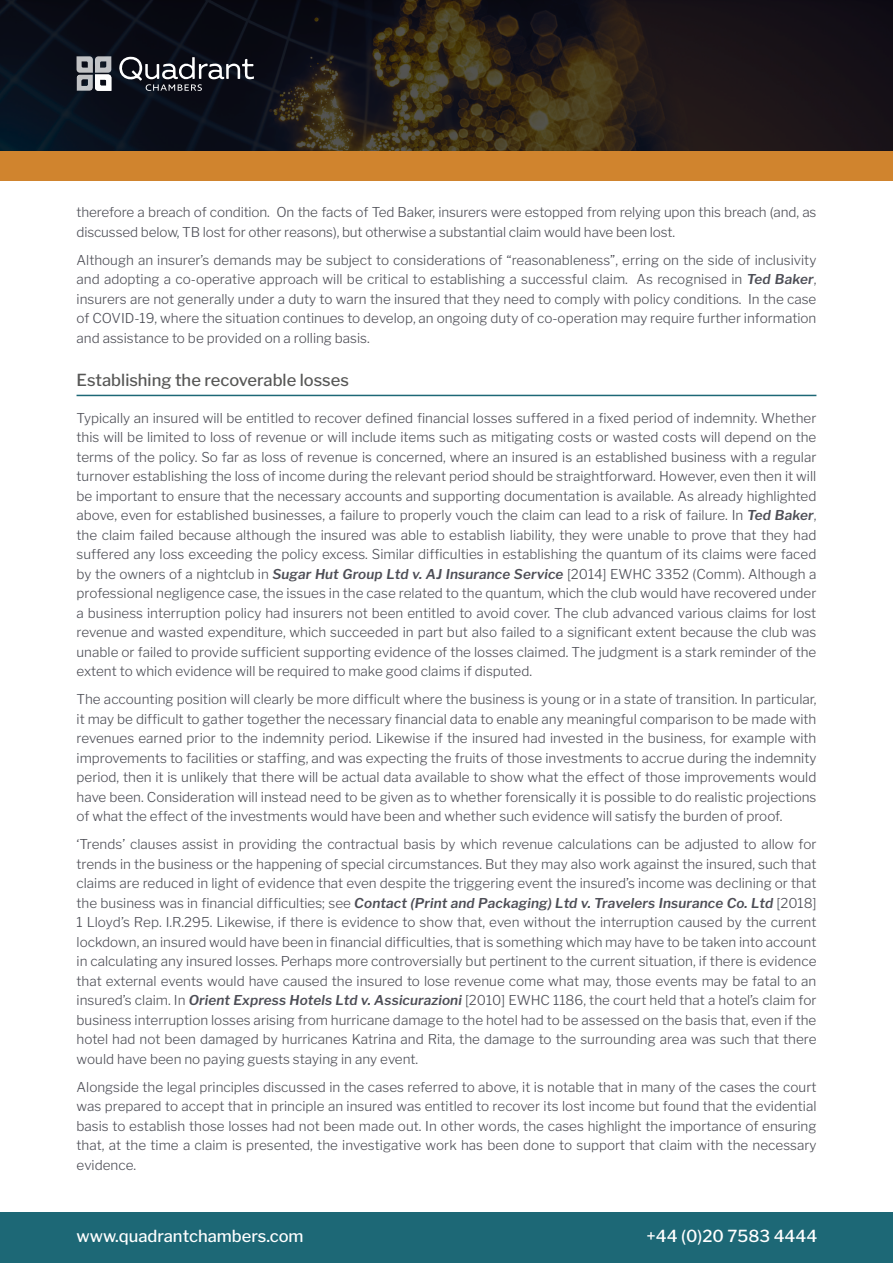
<style>
.page{position:relative;width:893px;height:1263px;background:#fff}
.page>*{position:absolute;margin:0;border:0;box-sizing:border-box;transform-origin:0 0}
.t1{font:500 16.5px "Libre Franklin";color:#fff}
.Sub_Head{font:500 16.5px "Libre Franklin";color:#575756}
.Body{font:300 13.5px/19.5px "Libre Franklin";color:#4d4e56;text-align:justify}
.s1{font-weight:600;font-style:italic}
</style>
<div class="page">
<svg style="left:0;top:0;width:893px;height:151px;background:#1d1918"></svg>
<div style="left:0;top:1212px;width:893px;height:51px;background:#1d6876"></div>
<svg style="left:77px;top:56px;width:34px;height:35px"></svg>
<svg style="left:119px;top:56px;width:135px;height:35px;background:#3c3e46"></svg>
<div style="left:0;top:151px;width:893px;height:30px;background:#d0842e"></div>
<hr style="left:77px;top:395px;width:739px;height:1px;background:#1d6876">
<p class="Body" style="left:77px;top:202px;width:741px">therefore a breach of condition. On the facts of Ted Baker, insurers were estopped from relying upon this breach (and, as discussed below, TB lost for other reasons), but otherwise a substantial claim would have been lost.</p>
<p class="Body" style="left:77px;top:250px;width:741px">Although an insurer’s demands may be subject to considerations of “reasonableness”, erring on the side of inclusivity and adopting a co-operative approach will be critical to establishing a successful claim. As recognised in <span class="s1">Ted Baker</span>, insurers are not generally under a duty to warn the insured that they need to comply with policy conditions. In the case of COVID-19, where the situation continues to develop, an ongoing duty of co-operation may require further information and assistance to be provided on a rolling basis.</p>
<p class="Sub_Head" style="left:77px;top:370px;width:274px">Establishing the recoverable losses</p>
<p class="Body" style="left:77px;top:408px;width:741px">Typically an insured will be entitled to recover defined financial losses suffered in a fixed period of indemnity. Whether this will be limited to loss of revenue or will include items such as mitigating costs or wasted costs will depend on the terms of the policy. So far as loss of revenue is concerned, where an insured is an established business with a regular turnover establishing the loss of income during the relevant period should be straightforward. However, even then it will be important to ensure that the necessary accounts and supporting documentation is available. As already highlighted above, even for established businesses, a failure to properly vouch the claim can lead to a risk of failure. In <span class="s1">Ted Baker</span>, the claim failed because although the insured was able to establish liability, they were unable to prove that they had suffered any loss exceeding the policy excess. Similar difficulties in establishing the quantum of its claims were faced by the owners of a nightclub in <span class="s1">Sugar Hut Group Ltd v. AJ Insurance Service</span> [2014] EWHC 3352 (Comm). Although a professional negligence case, the issues in the case related to the quantum, which the club would have recovered under a business interruption policy had insurers not been entitled to avoid cover. The club advanced various claims for lost revenue and wasted expenditure, which succeeded in part but also failed to a significant extent because the club was unable or failed to provide sufficient supporting evidence of the losses claimed. The judgment is a stark reminder of the extent to which evidence will be required to make good claims if disputed.</p>
<p class="Body" style="left:77px;top:690px;width:741px">The accounting position will clearly be more difficult where the business is young or in a state of transition. In particular, it may be difficult to gather together the necessary financial data to enable any meaningful comparison to be made with revenues earned prior to the indemnity period. Likewise if the insured had invested in the business, for example with improvements to facilities or staffing, and was expecting the fruits of those investments to accrue during the indemnity period, then it is unlikely that there will be actual data available to show what the effect of those improvements would have been. Consideration will instead need to be given as to whether forensically it is possible to do realistic projections of what the effect of the investments would have been and whether such evidence will satisfy the burden of proof.</p>
<p class="Body" style="left:77px;top:835px;width:741px">‘Trends’ clauses assist in providing the contractual basis by which revenue calculations can be adjusted to allow for trends in the business or the happening of special circumstances. But they may also work against the insured, such that claims are reduced in light of evidence that even despite the triggering event the insured’s income was declining or that the business was in financial difficulties; see <span class="s1">Contact (Print and Packaging) Ltd v. Travelers Insurance Co. Ltd</span> [2018] 1 Lloyd’s Rep. I.R.295. Likewise, if there is evidence to show that, even without the interruption caused by the current lockdown, an insured would have been in financial difficulties, that is something which may have to be taken into account in calculating any insured losses. Perhaps more controversially but pertinent to the current situation, if there is evidence that external events would have caused the insured to lose revenue come what may, those events may be fatal to an insured’s claim. In <span class="s1">Orient Express Hotels Ltd v. Assicurazioni</span> [2010] EWHC 1186, the court held that a hotel’s claim for business interruption losses arising from hurricane damage to the hotel had to be assessed on the basis that, even if the hotel had not been damaged by hurricanes Katrina and Rita, the damage to the surrounding area was such that there would have been no paying guests staying in any event.</p>
<p class="Body" style="left:77px;top:1077px;width:741px">Alongside the legal principles discussed in the cases referred to above, it is notable that in many of the cases the court was prepared to accept that in principle an insured was entitled to recover its lost income but found that the evidential basis to establish those losses had not been made out. In other words, the cases highlight the importance of ensuring that, at the time a claim is presented, the investigative work has been done to support that claim with the necessary evidence.</p>
<p class="t1" style="left:77px;top:1226px;width:229px">www.quadrantchambers.com</p>
<p class="t1" style="left:647px;top:1226px;width:172px">+44 (0)20 7583 4444</p>
</div>
